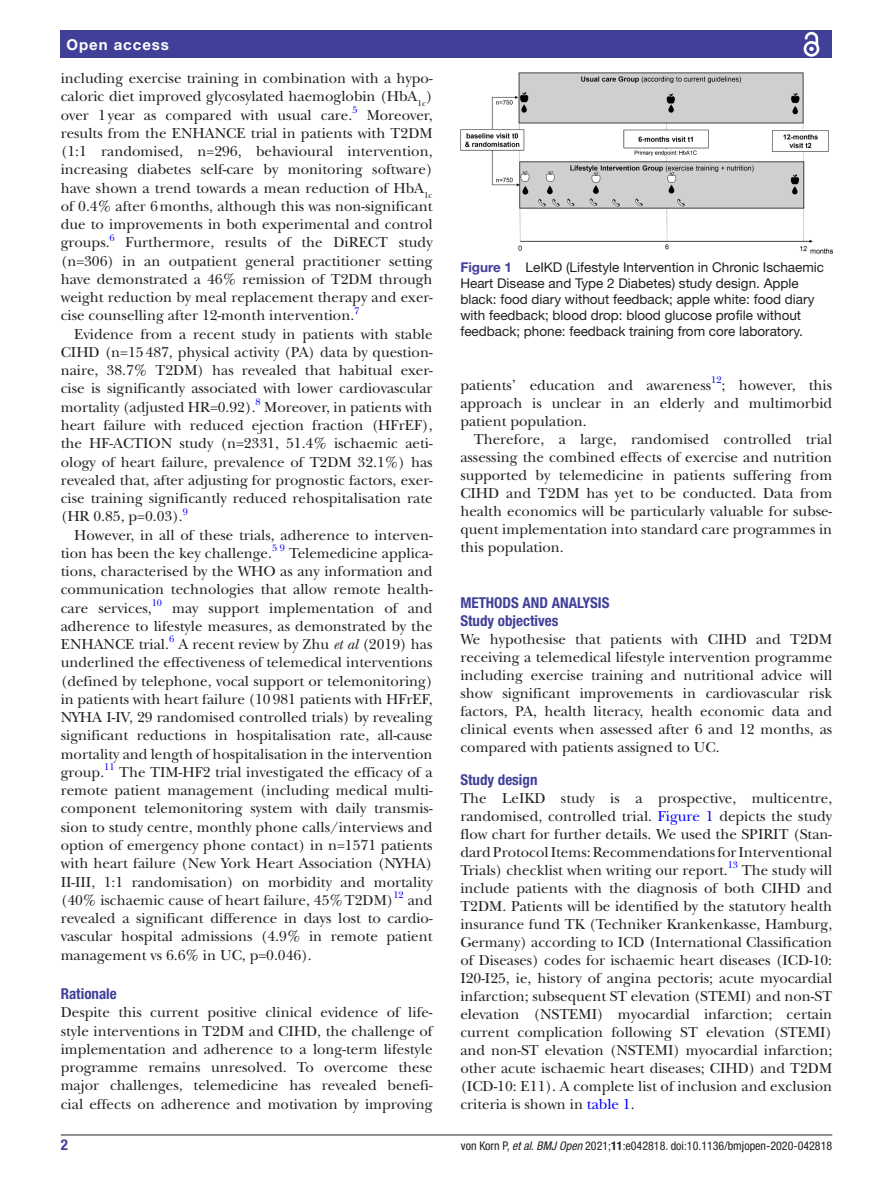
<style>
.page{position:relative;width:893px;height:1191px;background:#fff}
.page>*{position:absolute;margin:0;border:0;box-sizing:border-box;transform-origin:0 0}
.t1{font:15px/18.3px "New Baskerville";color:#231f20;text-align:justify}
.t2{font:700 condensed 15px/18px "Helvetica Neue LT Std";color:#414099}
.t3{font:700 15px "Helvetica Neue LT Std";letter-spacing:.065em;color:#fff}
.t4{font:13.5px/16.2px "Helvetica Neue LT Std";color:#231f20}
.t5{font:condensed 12px "Helvetica Neue LT Std";color:#231f20}
.t6{font:9.9px "New Baskerville";color:#00f}
.s1{font-style:italic}
.s2{font-weight:700;color:#414099}
.s3{color:#00f}
.s4{font-weight:700}
</style>
<div class="page">
<hr style="left:61px;top:1134px;width:771px;height:1px;background:#231f20">
<div style="left:61px;top:31px;width:771px;height:27px;background:#414099"></div>
<svg style="left:803px;top:31px;width:17px;height:26px"></svg>
<img style="left:460px;top:73px;width:372px;height:181px">
<p class="t3" style="left:66px;top:35px;width:104px">Open access</p>
<p class="t1" style="left:61px;top:69px;width:373px">including exercise training in combination with a hypo&shy;caloric diet improved glycosylated haemoglobin (HbA<sub>1c</sub>) over 1year as compared with usual care.</p>
<p class="t6" style="left:352px;top:104px;width:7px">5</p>
<p class="t1" style="left:61px;top:106px;width:373px;text-indent:306px">Moreover, results from the ENHANCE trial in patients with T2DM (1:1 randomised, n=296, behavioural intervention, increasing diabetes self-care by monitoring software) have shown a trend towards a mean reduction of HbA<sub>1c </sub>of 0.4% after 6months, although this was non-significant due to improvements in both experimental and control groups.</p>
<p class="t6" style="left:110px;top:232px;width:7px">6</p>
<p class="t1" style="left:61px;top:233px;width:373px;text-indent:65px">Furthermore, results of the DiRECT study (n=306) in an outpatient general practitioner setting have demonstrated a 46% remission of T2DM through weight reduction by meal replacement therapy and exer&shy;cise counselling after 12-month intervention.</p>
<p class="t6" style="left:354px;top:305px;width:7px">7</p>
<p class="t1" style="left:61px;top:325px;width:373px;text-indent:14px">Evidence from a recent study in patients with stable CIHD (n=15487, physical activity (PA) data by question&shy;naire, 38.7% T2DM) has revealed that habitual exer&shy;cise is significantly associated with lower cardiovascular mortality (adjusted HR=0.92).</p>
<p class="t6" style="left:256px;top:396px;width:7px">8</p>
<p class="t1" style="left:61px;top:398px;width:373px;text-indent:203px">Moreover, in patients with heart failure with reduced ejection fraction (HFrEF), the HF-ACTION study (n=2331, 51.4% ischaemic aeti&shy;ology of heart failure, prevalence of T2DM 32.1%) has revealed that, after adjusting for prognostic factors, exer&shy;cise training significantly reduced rehospitalisation rate (HR 0.85, p=0.03).</p>
<p class="t6" style="left:183px;top:505px;width:7px">9</p>
<p class="t1" style="left:61px;top:525px;width:373px;text-indent:14px">However, in all of these trials, adherence to interven&shy;tion has been the key challenge.</p>
<p class="t6" style="left:272px;top:542px;width:15px">5 9</p>
<p class="t1" style="left:61px;top:544px;width:373px;text-indent:228px">Telemedicine applica&shy;tions, characterised by the WHO as any information and communication technologies that allow remote health&shy;care services,</p>
<p class="t6" style="left:152px;top:597px;width:12px">10</p>
<p class="t1" style="left:61px;top:598px;width:373px;text-indent:111px">may support implementation of and adherence to lifestyle measures, as demonstrated by the ENHANCE trial.</p>
<p class="t6" style="left:169px;top:633px;width:7px">6</p>
<p class="t1" style="left:61px;top:635px;width:373px;text-indent:118px">A recent review by Zhu <span class="s1">et al</span> (2019) has underlined the effectiveness of telemedical interventions (defined by telephone, vocal support or telemonitoring) in patients with heart failure (10981 patients with HFrEF, NYHA I-IV, 29 randomised controlled trials) by revealing significant reductions in hospitalisation rate, all-cause mortality and length of hospitalisation in the intervention group.</p>
<p class="t6" style="left:104px;top:761px;width:12px">11</p>
<p class="t1" style="left:61px;top:763px;width:373px;text-indent:58px">The TIM-HF2 trial investigated the efficacy of a remote patient management (including medical multi&shy;component telemonitoring system with daily transmis&shy;sion to study centre, monthly phone calls/interviews and option of emergency phone contact) in n=1571 patients with heart failure (New York Heart Association (NYHA)<br>II-III, 1:1 randomisation) on morbidity and mortality (40% ischaemic cause of heart failure, 45%T2DM)</p>
<p class="t6" style="left:393px;top:889px;width:12px">12</p>
<p class="t1" style="left:61px;top:891px;width:373px;text-indent:347px">and revealed a significant difference in days lost to cardio&shy;vascular hospital admissions (4.9% in remote patient management vs 6.6% in UC, p=0.046).</p>
<p class="t2" style="left:61px;top:984px;width:58px">Rationale</p>
<p class="t1" style="left:61px;top:1003px;width:373px">Despite this current positive clinical evidence of life&shy;style interventions in T2DM and CIHD, the challenge of implementation and adherence to a long-term lifestyle programme remains unresolved. To overcome these major challenges, telemedicine has revealed benefi&shy;cial effects on adherence and motivation by improving</p>
<p class="t4" style="left:460px;top:258px;width:365px"><span class="s2">Figure 1</span> LeIKD (Lifestyle Intervention in Chronic Ischaemic Heart Disease and Type 2 Diabetes) study design. Apple black: food diary without feedback; apple white: food diary with feedback; blood drop: blood glucose profile without feedback; phone: feedback training from core laboratory.</p>
<p class="t1" style="left:460px;top:376px;width:373px">patients’ education and awareness<sup>12</sup>; however, this approach is unclear in an elderly and multimorbid patient population.</p>
<p class="t1" style="left:460px;top:430px;width:373px;text-indent:13px">Therefore, a large, randomised controlled trial assessing the combined effects of exercise and nutrition supported by telemedicine in patients suffering from CIHD and T2DM has yet to be conducted. Data from health economics will be particularly valuable for subse&shy;quent implementation into standard care programmes in this population.</p>
<p class="t2" style="left:460px;top:593px;width:151px">Methods and analysis<br>Study objectives</p>
<p class="t1" style="left:460px;top:630px;width:373px">We hypothesise that patients with CIHD and T2DM receiving a telemedical lifestyle intervention programme including exercise training and nutritional advice will show significant improvements in cardiovascular risk factors, PA, health literacy, health economic data and clinical events when assessed after 6 and 12 months, as compared with patients assigned to UC.</p>
<p class="t2" style="left:460px;top:770px;width:79px">Study design</p>
<p class="t1" style="left:460px;top:789px;width:373px">The LeIKD study is a prospective, multicentre, randomised, controlled trial. <span class="s3">Figure 1</span> depicts the study flow chart for further details. We used the SPIRIT (Stan&shy;dard Protocol Items: Recommendations for Interventional Trials) checklist when writing our report.</p>
<p class="t6" style="left:728px;top:859px;width:12px">13</p>
<p class="t1" style="left:460px;top:861px;width:373px;text-indent:282px">The study will include patients with the diagnosis of both CIHD and T2DM. Patients will be identified by the statutory health insurance fund TK (Techniker Krankenkasse, Hamburg, Germany) according to ICD (International Classification of Diseases) codes for ischaemic heart diseases (ICD-10:<br>I20-I25, ie, history of angina pectoris; acute myocardial infarction; subsequent ST elevation (STEMI) and non-ST elevation (NSTEMI) myocardial infarction; certain current complication following ST elevation (STEMI) and non-ST elevation (NSTEMI) myocardial infarction; other acute ischaemic heart diseases; CIHD) and T2DM (ICD-10: E11). A complete list of inclusion and exclusion criteria is shown in <span class="s3">table 1</span>.</p>
<p class="t2" style="left:61px;top:1135px;width:9px">2</p>
<p class="t5" style="left:461px;top:1138px;width:373px">von Korn P, <span class="s1">et al</span>. <span class="s1">BMJ Open</span> 2021;<span class="s4">11</span>:e042818. doi:10.1136/bmjopen-2020-042818</p>
</div>
